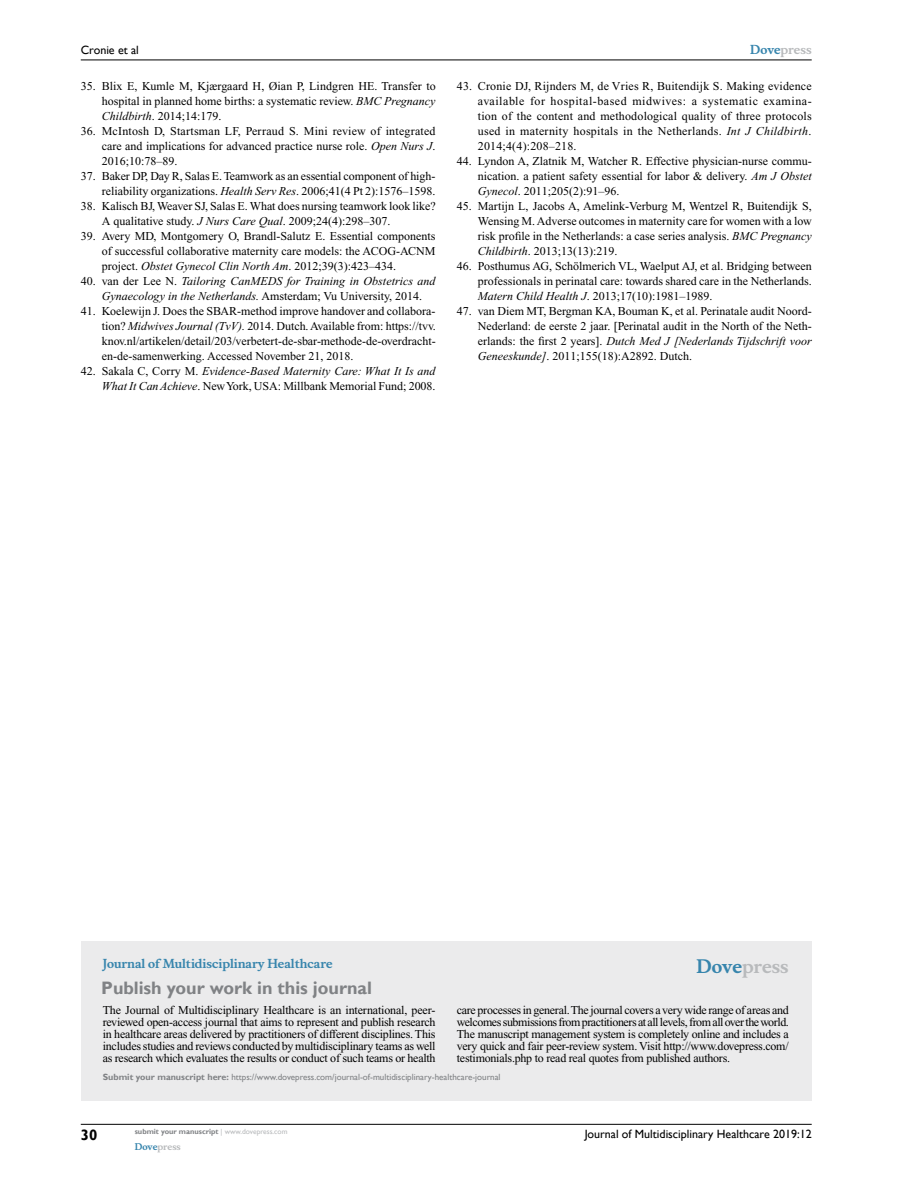
<style>
.page{position:relative;width:918px;height:1188px;background:#fff}
.page>*{position:absolute;margin:0;border:0;box-sizing:border-box;transform-origin:0 0}
.t1{font:700 18px "Gill Sans";color:#808285}
.t2{font:700 18px "Musee";color:#b8babc}
.t3{font:700 15px "Gill Sans";color:#000}
.t4{font:12px/15px "Times New Roman";color:#000;text-align:justify}
.t5{font:italic 12px/15px "Times New Roman";color:#000}
.t6{font:12px "Gill Sans";color:#000}
.t7{font:700 12px "Musee";color:#3785ad}
.t8{font:700 12px "Musee";color:#b8babc}
.t9{font:9px "Gill Sans";color:#808285}
.t10{font:700 9px "Musee";color:#b8babc}
.t11{font:700 7.5px "Gill Sans";color:#808285}
.s1{font-style:italic}
.s2{font-style:normal}
.s3{color:#3785ad}
.s4{font-weight:700}
.s5{font-weight:400;color:#b8babc}
</style>
<div class="page">
<div style="left:81px;top:941px;width:731px;height:160px;background:#ebebec"></div>
<hr style="left:81px;top:1124px;width:731px;height:1px;background:#000">
<hr style="left:81px;top:60px;width:731px;height:1px;background:#000">
<p class="t6" style="left:81px;top:43px;width:60px">Cronie et al</p>
<p class="t4" style="left:102px;top:79px;width:336px;text-indent:-21px">35. Blix E, Kumle M, Kjærgaard H, Øian P, Lindgren HE. Transfer to hospital in planned home births: a systematic review. <span class="s1">BMC Pregnancy Childbirth</span>. 2014;14:179.</p>
<p class="t4" style="left:102px;top:124px;width:335px;text-indent:-21px">36. McIntosh D, Startsman LF, Perraud S. Mini review of integrated care and implications for advanced practice nurse role. <span class="s1">Open Nurs J</span>.<br>2016;10:78–89.</p>
<p class="t4" style="left:81px;top:169px;width:356px;text-align:right">37. Baker DP, Day R, Salas E. Teamwork as an essential component of high&shy;reliability organizations. <span class="s1">Health Serv Res</span>. 2006;41(4 Pt 2):1576–1598.</p>
<p class="t4" style="left:102px;top:199px;width:335px;text-indent:-21px">38. Kalisch BJ, Weaver SJ, Salas E. What does nursing teamwork look like?<br>A qualitative study. <span class="s1">J Nurs Care Qual</span>. 2009;24(4):298–307.</p>
<p class="t4" style="left:102px;top:229px;width:335px;text-indent:-21px">39. Avery MD, Montgomery O, Brandl-Salutz E. Essential components of successful collaborative maternity care models: the ACOG-ACNM project. <span class="s1">Obstet Gynecol Clin North Am</span>. 2012;39(3):423–434.</p>
<p class="t5" style="left:102px;top:274px;width:335px;text-indent:-21px"><span class="s2">40. van der Lee N.</span> Tailoring CanMEDS for Training in Obstetrics and<br>Gynaecology in the Netherlands. <span class="s2">Amsterdam; Vu University, 2014.</span></p>
<p class="t4" style="left:102px;top:304px;width:336px;text-indent:-21px">41. Koelewijn J. Does the SBAR-method improve handover and collabora&shy;tion? <span class="s1">Midwives Journal (TvV).</span> 2014. Dutch. Available from: https://tvv. knov.nl/artikelen/detail/203/verbetert-de-sbar-methode-de-overdracht&shy;en-de-samenwerking. Accessed November 21, 2018.</p>
<p class="t4" style="left:81px;top:364px;width:356px;text-align:right">42. Sakala C, Corry M. <span class="s1">Evidence-Based Maternity Care: What It Is and<br>What It Can Achieve</span>. New York, USA: Millbank Memorial Fund; 2008.</p>
<p class="t8" style="left:750px;top:43px;width:63px"><span class="s3">Dove</span>press</p>
<p class="t4" style="left:478px;top:79px;width:335px;text-indent:-21px">43. Cronie DJ, Rijnders M, de Vries R, Buitendijk S. Making evidence available for hospital-based midwives: a systematic examina&shy;tion of the content and methodological quality of three protocols used in maternity hospitals in the Netherlands. <span class="s1">Int J Childbirth</span>.<br>2014;4(4):208–218.</p>
<p class="t4" style="left:478px;top:154px;width:335px;text-indent:-21px">44. Lyndon A, Zlatnik M, Watcher R. Effective physician-nurse commu&shy;nication. a patient safety essential for labor &amp; delivery. <span class="s1">Am J Obstet Gynecol</span>. 2011;205(2):91–96.</p>
<p class="t4" style="left:478px;top:199px;width:335px;text-indent:-21px">45. Martijn L, Jacobs A, Amelink-Verburg M, Wentzel R, Buitendijk S, Wensing M. Adverse outcomes in maternity care for women with a low risk profile in the Netherlands: a case series analysis. <span class="s1">BMC Pregnancy Childbirth</span>. 2013;13(13):219.</p>
<p class="t4" style="left:478px;top:259px;width:335px;text-indent:-21px">46. Posthumus AG, Schölmerich VL, Waelput AJ, et al. Bridging between professionals in perinatal care: towards shared care in the Netherlands.<br><span class="s1">Matern Child Health J</span>. 2013;17(10):1981–1989.</p>
<p class="t4" style="left:478px;top:304px;width:335px;text-indent:-21px">47. van Diem MT, Bergman KA, Bouman K, et al. Perinatale audit Noord-Nederland: de eerste 2 jaar. [Perinatal audit in the North of the Neth&shy;erlands: the first 2 years]. <span class="s1">Dutch Med J [Nederlands Tijdschrift voor Geneeskunde]</span>. 2011;155(18):A2892. Dutch.</p>
<p class="t7" style="left:103px;top:956px;width:231px">Journal of Multidisciplinary Healthcare</p>
<h1 class="t1" style="left:101px;top:977px;width:272px">Publish your work in this journal</h1>
<h1 class="t2" style="left:697px;top:955px;width:94px"><span class="s3">Dove</span>press</h1>
<p class="t4" style="left:103px;top:1004px;width:334px;line-height:12px">The Journal of Multidisciplinary Healthcare is an international, peer&shy;reviewed open-access journal that aims to represent and publish research in healthcare areas delivered by practitioners of different disciplines. This includes studies and reviews conducted by multidisciplinary teams as well as research which evaluates the results or conduct of such teams or health</p>
<p class="t4" style="left:457px;top:1004px;width:334px;line-height:12px">care processes in general. The journal covers a very wide range of areas and welcomes submissions from practitioners at all levels, from all over the world.<br>The manuscript management system is completely online and includes a very quick and fair peer-review system. Visit http://www.dovepress.com/ testimonials.php to read real quotes from published authors.</p>
<p class="t9" style="left:103px;top:1072px;width:399px"><span class="s4">Submit your manuscript here:</span> https://www.dovepress.com/journal-of-multidisciplinary-healthcare-journal</p>
<p class="t3" style="left:81px;top:1126px;width:18px">30</p>
<p class="t11" style="left:135px;top:1127px;width:154px">submit your manuscript <span class="s5">| www.dovepress.com</span></p>
<p class="t10" style="left:135px;top:1141px;width:48px"><span class="s3">Dove</span>press</p>
<p class="t6" style="left:585px;top:1127px;width:228px">Journal of Multidisciplinary Healthcare 2019:12</p>
</div>
